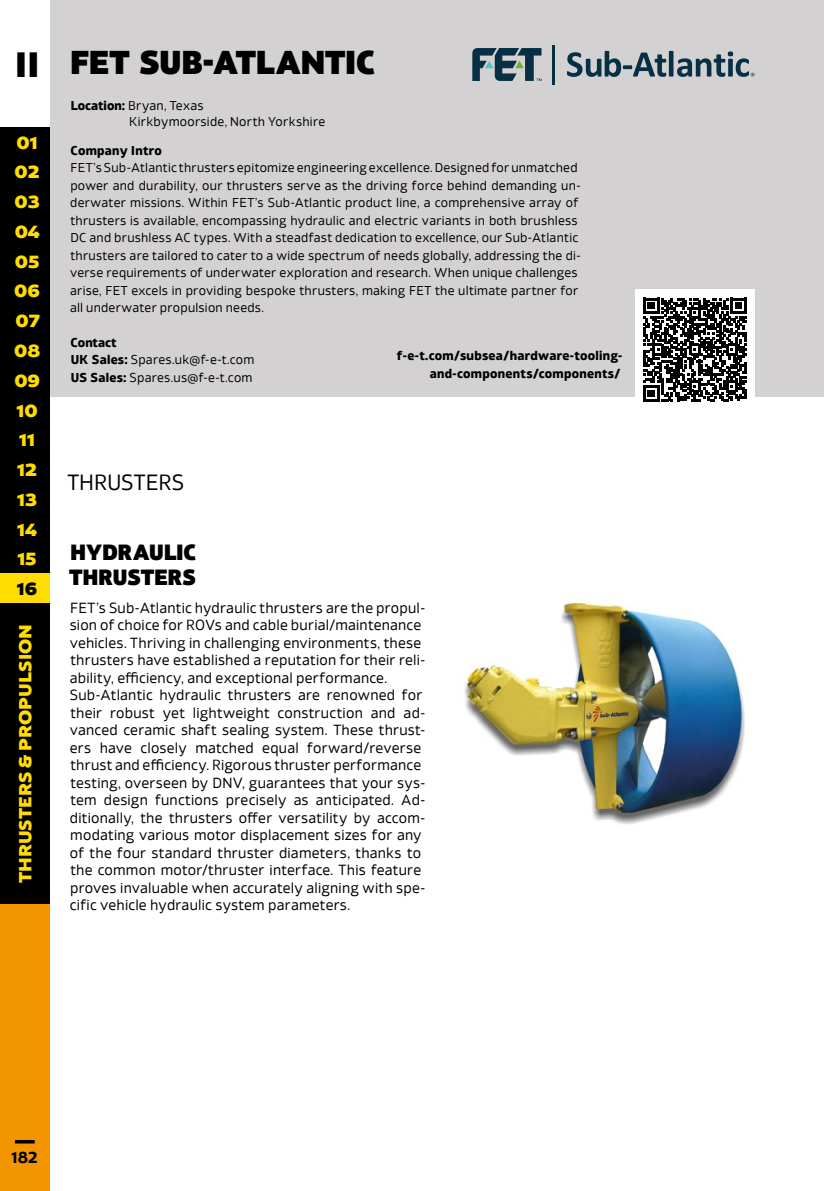
<style>
.page{position:relative;width:824px;height:1191px;background:#fff}
.page>*{position:absolute;margin:0;border:0;box-sizing:border-box;transform-origin:0 0}
.t1{font:900 expanded 35px "Yorkten";color:#000}
.t2{font:900 31.5px "Xyngia";letter-spacing:.005em;color:#000}
.t3{font:900 21px/25.2px "Xyngia";letter-spacing:.005em;color:#000}
.t4{font:21px "Xyngia";color:#000}
.t5{font:900 expanded 17.5px "Yorkten";color:#fd0}
.t6{font:900 expanded 17.5px "Yorkten";color:#000}
.t7{font:15.75px "Yorkten Nor Bol";color:#000}
.t8{font:14px/17.5px "Xyngia";letter-spacing:.02em;color:#000}
.t9{font:12.25px/17.5px "Xyngia";letter-spacing:.025em;color:#000}
.t10{font:700 12.25px/17.5px "Xyngia";letter-spacing:.025em;color:#000;text-align:right}
.s1{font-weight:700}
</style>
<div class="page">
<div style="left:0;top:127px;width:50px;height:1064px;background:#f39500"></div>
<div style="left:0;top:127px;width:50px;height:776px;background:#000"></div>
<div style="left:50px;top:0;width:773px;height:396px;background:#d4d1d2"></div>
<div style="left:635px;top:290px;width:119px;height:124px;background:#fff"></div>
<svg style="left:643px;top:298px;width:103px;height:103px"></svg>
<img style="left:464px;top:602px;width:281px;height:222px">
<hr style="left:552px;top:45px;width:3px;height:39px;background:#083045">
<svg style="left:567px;top:51px;width:187px;height:26px"></svg>
<svg style="left:472px;top:48px;width:69px;height:33px"></svg>
<hr style="left:15px;top:1140px;width:20px;height:3px;background:#000">
<div style="left:0;top:573px;width:50px;height:30px;background:#fd0"></div>
<h1 class="t1" style="left:15px;top:39px;width:27px">II</h1>
<p class="t5" style="left:17px;top:130px;width:23px">01</p>
<p class="t5" style="left:15px;top:160px;width:27px">02</p>
<p class="t5" style="left:15px;top:190px;width:27px">03</p>
<p class="t5" style="left:15px;top:219px;width:27px">04</p>
<p class="t5" style="left:15px;top:249px;width:26px">05</p>
<p class="t5" style="left:14px;top:279px;width:27px">06</p>
<p class="t5" style="left:15px;top:309px;width:26px">07</p>
<p class="t5" style="left:14px;top:338px;width:28px">08</p>
<p class="t5" style="left:14px;top:368px;width:27px">09</p>
<p class="t5" style="left:16px;top:398px;width:23px">10</p>
<p class="t5" style="left:19px;top:428px;width:17px">11</p>
<p class="t5" style="left:17px;top:457px;width:21px">12</p>
<p class="t5" style="left:17px;top:487px;width:21px">13</p>
<p class="t5" style="left:17px;top:517px;width:21px">14</p>
<p class="t5" style="left:17px;top:547px;width:21px">15</p>
<p class="t6" style="left:17px;top:576px;width:22px">16</p>
<p class="t5" style="left:13px;top:883px;width:261px;rotate:-90deg">THRUSTERS &amp; PROPULSION</p>
<h2 class="t2" style="left:71px;top:37px;width:306px">FET SUB-ATLANTIC</h2>
<p class="t9" style="left:129px;top:97px;width:197px;line-height:15.8px;text-indent:-58px"><span class="s1">Location:</span> Bryan, Texas<br>Kirkbymoorside, North Yorkshire</p>
<p class="t10" style="left:71px;top:141px;width:93px">Company Intro</p>
<p class="t9" style="left:70px;top:158px;width:512px">FET’s Sub-Atlantic thrusters epitomize engineering excellence. Designed for unmatched power and durability, our thrusters serve as the driving force behind demanding un&shy;derwater missions. Within FET’s Sub-Atlantic product line, a comprehensive array of thrusters is available, encompassing hydraulic and electric variants in both brushless DC and brushless AC types. With a steadfast dedication to excellence, our Sub-Atlantic thrusters are tailored to cater to a wide spectrum of needs globally, addressing the di&shy;verse requirements of underwater exploration and research. When unique challenges arise, FET excels in providing bespoke thrusters, making FET the ultimate partner for all underwater propulsion needs.</p>
<p class="t9" style="left:71px;top:333px;width:185px"><span class="s1">Contact<br>UK Sales:</span> Spares.uk@f-e-t.com<br><span class="s1">US Sales:</span> Spares.us@f-e-t.com</p>
<p class="t10" style="left:397px;top:347px;width:227px">f-e-t.com/subsea/hardware-tooling&shy;and-components/components/</p>
<h3 class="t4" style="left:67px;top:467px;width:118px">THRUSTERS</h3>
<h3 class="t3" style="left:69px;top:539px;width:129px">HYDRAULIC<br>THRUSTERS</h3>
<p class="t8" style="left:70px;top:598px;width:357px">FET’s Sub-Atlantic hydraulic thrusters are the propul&shy;sion of choice for ROVs and cable burial/maintenance vehicles. Thriving in challenging environments, these thrusters have established a reputation for their reli&shy;ability, efficiency, and exceptional performance.<br>Sub-Atlantic hydraulic thrusters are renowned for their robust yet lightweight construction and ad&shy;vanced ceramic shaft sealing system. These thrust&shy;ers have closely matched equal forward/reverse thrust and efficiency. Rigorous thruster performance testing, overseen by DNV, guarantees that your sys&shy;tem design functions precisely as anticipated. Ad&shy;ditionally, the thrusters offer versatility by accom&shy;modating various motor displacement sizes for any of the four standard thruster diameters, thanks to the common motor/thruster interface. This feature proves invaluable when accurately aligning with spe&shy;cific vehicle hydraulic system parameters.</p>
<p class="t7" style="left:12px;top:1147px;width:28px">182</p>
</div>
